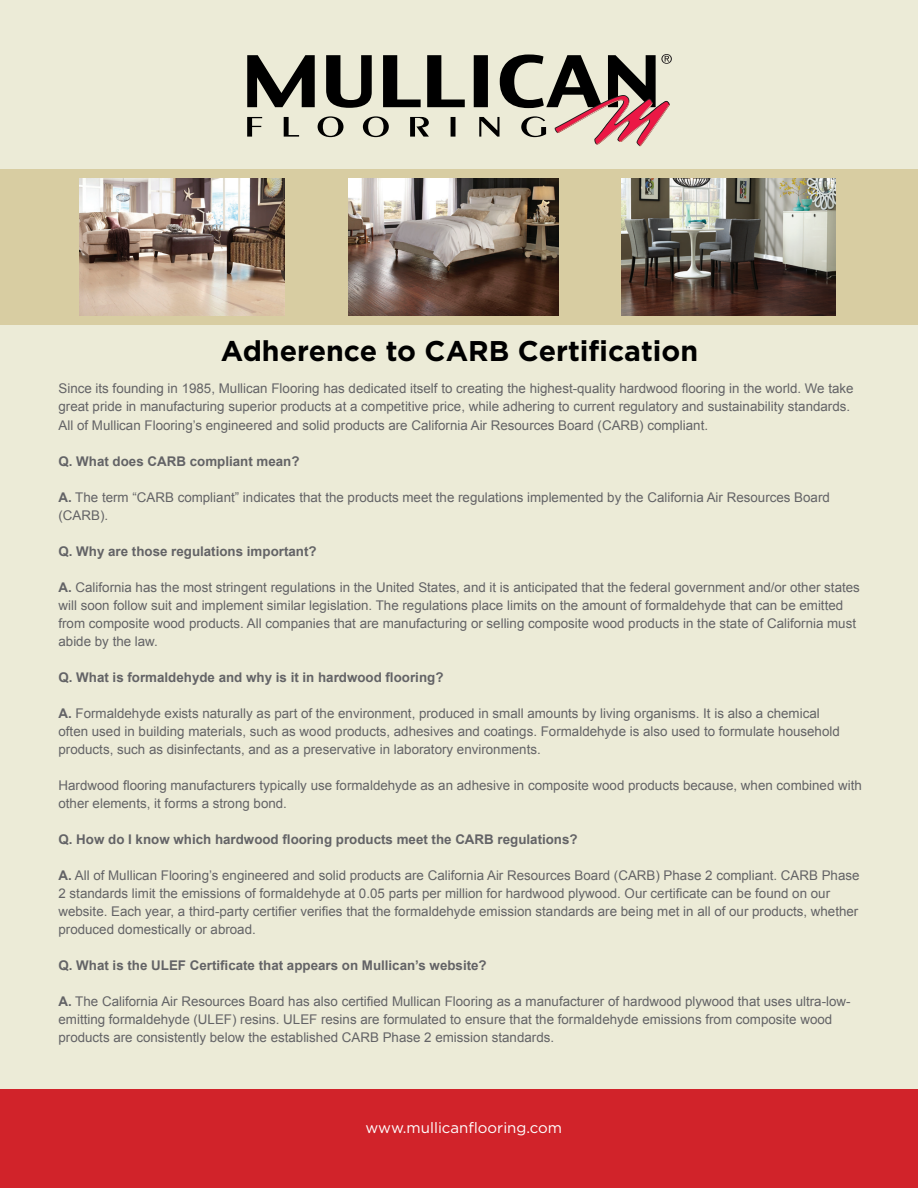
<style>
.page{position:relative;width:918px;height:1188px;background:#ecebd7}
.page>*{position:absolute;margin:0;border:0;box-sizing:border-box;transform-origin:0 0}
.t1{font:700 28.5px "Gotham";color:#000}
.t2{font:15px "Gotham";color:#fff}
.t3{font:13.35px/18px "Arial";color:#636366}
.t4{font:700 13.35px "Arial";color:#636366}
.s1{font-weight:700}
</style>
<div class="page">
<div style="left:0;top:169px;width:918px;height:156px;background:#d8cda2"></div>
<svg style="left:247px;top:54px;width:425px;height:92px"></svg>
<img style="left:79px;top:179px;width:205px;height:136px">
<img style="left:348px;top:179px;width:210px;height:136px">
<img style="left:621px;top:179px;width:215px;height:136px">
<div style="left:0;top:1090px;width:918px;height:98px;background:#d1232a"></div>
<h1 class="t1" style="left:221px;top:332px;width:479px">Adherence to CARB Certification</h1>
<p class="t3" style="left:58px;top:379px;width:797px">Since its founding in 1985, Mullican Flooring has dedicated itself to creating the highest-quality hardwood flooring in the world. We take great pride in manufacturing superior products at a competitive price, while adhering to current regulatory and sustainability standards.</p>
<p class="t3" style="left:58px;top:417px;width:651px">All of Mullican Flooring’s engineered and solid products are California Air Resources Board (CARB) compliant.</p>
<p class="t4" style="left:58px;top:453px;width:243px">Q. What does CARB compliant mean?</p>
<p class="t3" style="left:58px;top:489px;width:773px"><span class="s1">A.</span> The term “CARB compliant” indicates that the products meet the regulations implemented by the California Air Resources Board (CARB).</p>
<p class="t4" style="left:58px;top:543px;width:260px">Q. Why are those regulations important?</p>
<p class="t3" style="left:58px;top:579px;width:803px"><span class="s1">A.</span> California has the most stringent regulations in the United States, and it is anticipated that the federal government and/or other states will soon follow suit and implement similar legislation. The regulations place limits on the amount of formaldehyde that can be emitted from composite wood products. All companies that are manufacturing or selling composite wood products in the state of California must abide by the law.</p>
<p class="t4" style="left:58px;top:669px;width:387px">Q. What is formaldehyde and why is it in hardwood flooring?</p>
<p class="t3" style="left:58px;top:705px;width:783px"><span class="s1">A.</span> Formaldehyde exists naturally as part of the environment, produced in small amounts by living organisms. It is also a chemical often used in building materials, such as wood products, adhesives and coatings. Formaldehyde is also used to formulate household products, such as disinfectants, and as a preservative in laboratory environments.</p>
<p class="t3" style="left:58px;top:777px;width:805px">Hardwood flooring manufacturers typically use formaldehyde as an adhesive in composite wood products because, when combined with other elements, it forms a strong bond.</p>
<p class="t4" style="left:58px;top:831px;width:521px">Q. How do I know which hardwood flooring products meet the CARB regulations?</p>
<p class="t3" style="left:58px;top:867px;width:803px"><span class="s1">A.</span> All of Mullican Flooring’s engineered and solid products are California Air Resources Board (CARB) Phase 2 compliant. CARB Phase 2 standards limit the emissions of formaldehyde at 0.05 parts per million for hardwood plywood. Our certificate can be found on our website. Each year, a third-party certifier verifies that the formaldehyde emission standards are being met in all of our products, whether produced domestically or abroad.</p>
<p class="t4" style="left:58px;top:957px;width:430px">Q. What is the ULEF Certificate that appears on Mullican’s website?</p>
<p class="t3" style="left:58px;top:993px;width:794px"><span class="s1">A.</span> The California Air Resources Board has also certified Mullican Flooring as a manufacturer of hardwood plywood that uses ultra-low&shy;emitting formaldehyde (ULEF) resins. ULEF resins are formulated to ensure that the formaldehyde emissions from composite wood products are consistently below the established CARB Phase 2 emission standards.</p>
<p class="t2" style="left:366px;top:1118px;width:198px">www.mullicanflooring.com</p>
</div>
